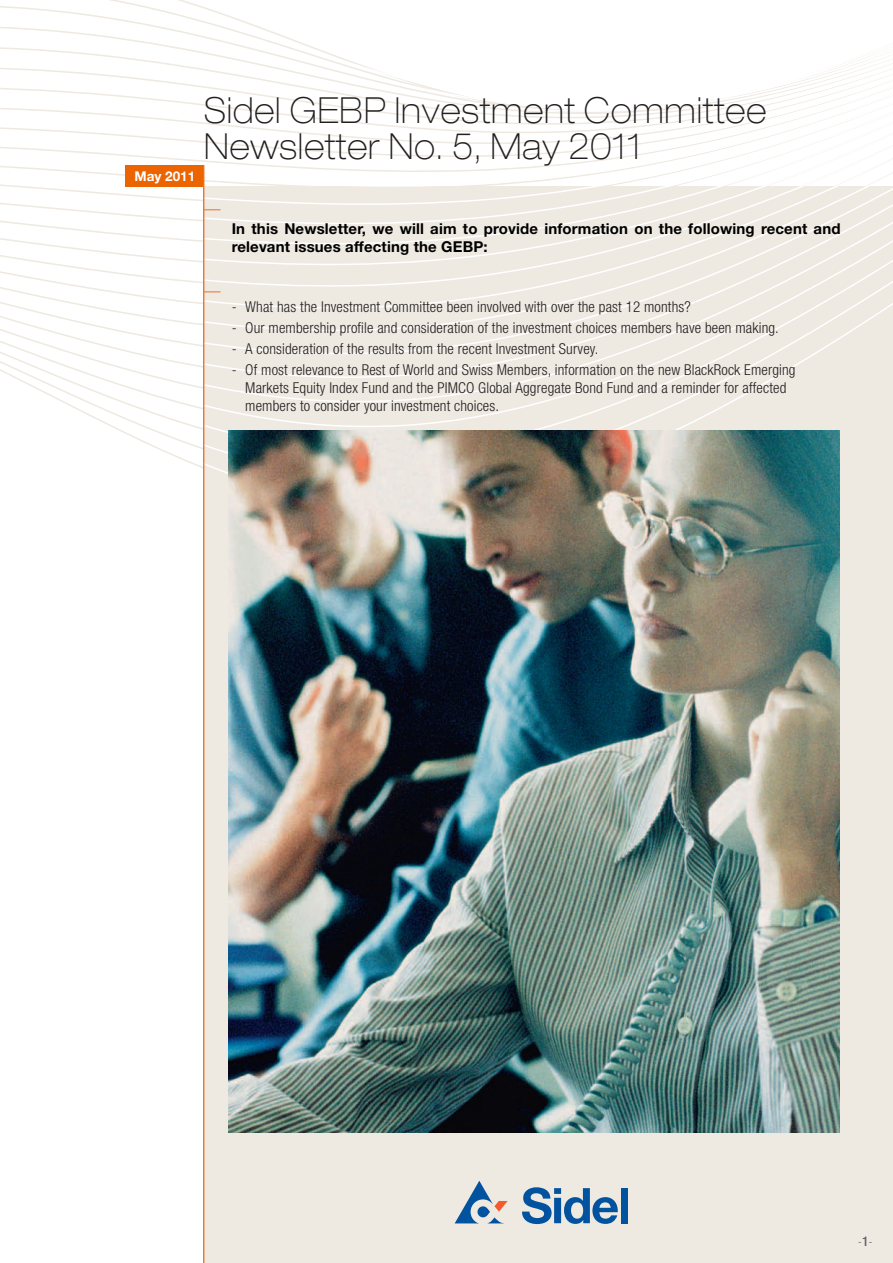
<style>
.page{position:relative;width:893px;height:1263px;background:#fff}
.page>*{position:absolute;margin:0;border:0;box-sizing:border-box;transform-origin:0 0}
.t1{font:100 expanded 36px/36px "Helvetica Neue";letter-spacing:.03em;color:#231f20;scale:.9 1}
.t2{font:300 condensed 15px/18px "Helvetica Neue";letter-spacing:.01em;color:#231f20}
.t3{font:700 15px/18px "Helvetica Neue";letter-spacing:.01em;color:#000}
.t4{font:700 13.5px "Helvetica Neue";color:#fff}
.t5{font:100 condensed 13.5px "Helvetica Neue LT";color:#636366}
.s1{font-weight:500}
</style>
<div class="page">
<div style="left:204px;top:186px;width:689px;height:1077px;background:#eee9e1"></div>
<svg style="left:0;top:0;width:893px;height:512px"></svg>
<div style="left:126px;top:165px;width:78px;height:21px;background:#eb6400"></div>
<svg style="left:455px;top:1181px;width:53px;height:42px"></svg>
<svg style="left:522px;top:1187px;width:96px;height:37px"></svg>
<div style="left:621px;top:1188px;width:7px;height:35px;background:#0153a0"></div>
<hr style="left:203px;top:165px;width:1px;height:1098px;background:#f36e21">
<svg style="left:204px;top:209px;width:16px;height:1px"></svg>
<svg style="left:204px;top:291px;width:16px;height:1px"></svg>
<img style="left:229px;top:431px;width:611px;height:701px">
<p class="t4" style="left:134px;top:168px;width:62px">May 2011</p>
<h1 class="t1" style="left:204px;top:92px;width:626px">Sidel GEBP Investment Committee<br>Newsletter No. 5, May 2011</h1>
<p class="t3" style="left:232px;top:219px;width:610px">In this Newsletter, we will aim to provide information on the following recent and relevant issues affecting the GEBP:</p>
<p class="t2" style="left:232px;top:298px;width:461px">- What has the Investment Committee been involved with over the past 12 months?</p>
<p class="t2" style="left:232px;top:319px;width:549px">- Our membership profile and consideration of the investment choices members have been making.</p>
<p class="t2" style="left:232px;top:340px;width:368px">- A consideration of the results from the recent Investment Survey.</p>
<p class="t2" style="left:245px;top:361px;width:552px;text-indent:-14px">- Of most relevance to Rest of World and Swiss Members, information on the new BlackRock Emerging<br>Markets Equity Index Fund and the PIMCO Global Aggregate Bond Fund and a reminder for affected members to consider your investment choices.</p>
<p class="t5" style="left:858px;top:1234px;width:16px">-<span class="s1">1</span>-</p>
</div>
